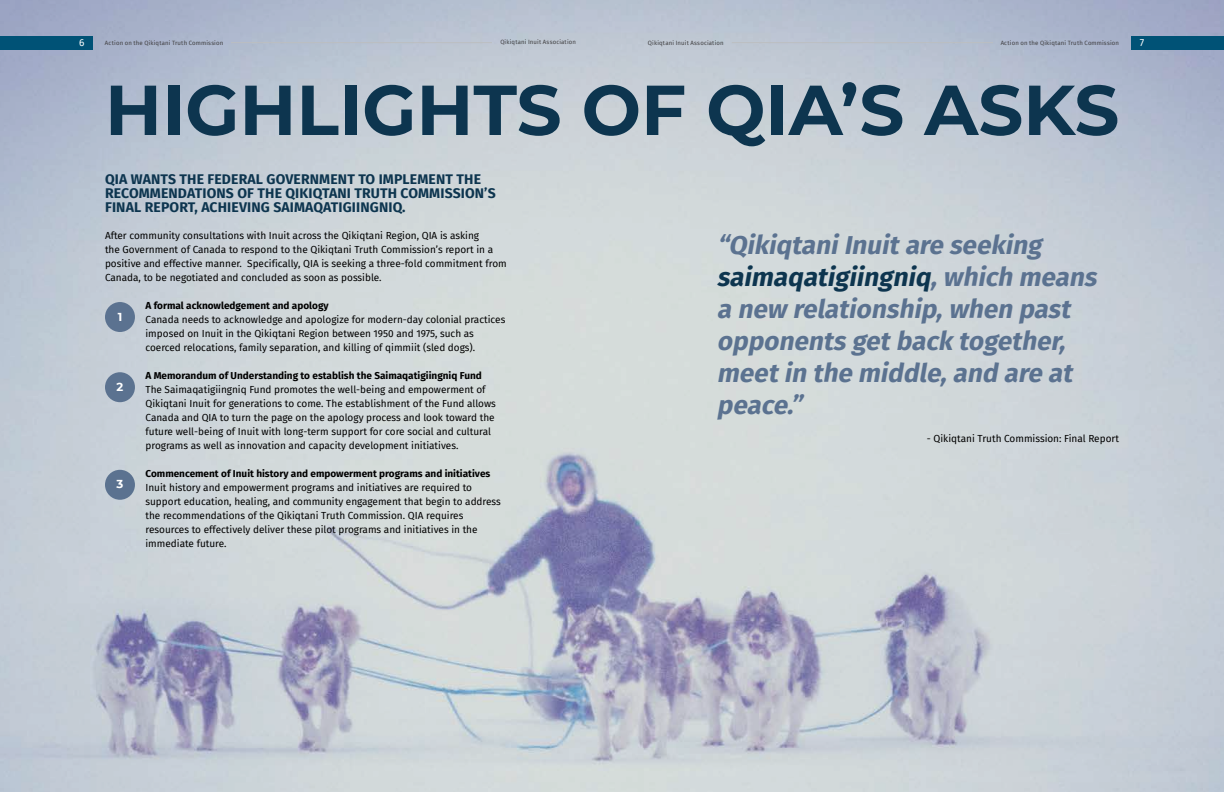
<style>
.page{position:relative;width:1224px;height:792px;background:#fff}
.page>*{position:absolute;margin:0;border:0;box-sizing:border-box;transform-origin:0 0}
.t1{font:700 70.5px "Montserrat";color:#0d354f}
.t2{font:italic 700 26px/32px "Fira Sans";color:#5b7290}
.t3{font:700 14px/14px "Fira Sans";letter-spacing:.01em;color:#0d354f}
.t4{font:700 11.6px "Montserrat";color:#fff}
.t5{font:10px/14px "Fira Sans";color:#000}
.t6{font:700 10px "Fira Sans";color:#000}
.t7{font:10px "Fira Sans";color:#fff}
.t8{font:6px "Fira Sans";letter-spacing:.025em;color:#414042}
.s1{color:#0d354f}
</style>
<div class="page">
<img style="left:0;top:0;width:1224px;height:792px">
<hr style="left:732px;top:42px;width:261px;height:1px;background:#bcbec0">
<div style="left:1131px;top:36px;width:93px;height:13px;background:#005276"></div>
<div style="left:0;top:36px;width:93px;height:13px;background:#005276"></div>
<hr style="left:231px;top:42px;width:261px;height:1px;background:#bcbec0">
<div style="left:105px;top:302px;width:30px;height:30px;background:#5b7290;border-radius:50%"></div>
<div style="left:105px;top:470px;width:30px;height:30px;background:#5b7290;border-radius:50%"></div>
<div style="left:105px;top:372px;width:30px;height:30px;background:#5b7290;border-radius:50%"></div>
<p class="t7" style="left:79px;top:35px;width:7px">6</p>
<p class="t8" style="left:105px;top:38px;width:120px">Action on the Qikiqtani Truth Commission</p>
<p class="t8" style="left:500px;top:37px;width:77px">Qikiqtani Inuit Association</p>
<p class="t8" style="left:648px;top:38px;width:77px">Qikiqtani Inuit Association</p>
<p class="t8" style="left:1001px;top:38px;width:120px">Action on the Qikiqtani Truth Commission</p>
<p class="t7" style="left:1140px;top:35px;width:6px">7</p>
<h1 class="t1" style="left:105px;top:59px;width:1016px">HIGHLIGHTS OF QIA’S ASKS</h1>
<h3 class="t3" style="left:105px;top:171px;width:392px">QIA WANTS THE FEDERAL GOVERNMENT TO IMPLEMENT THE<br>RECOMMENDATIONS OF THE QIKIQTANI TRUTH COMMISSION’S<br>FINAL REPORT, ACHIEVING SAIMAQATIGIINGNIQ.</h3>
<p class="t5" style="left:105px;top:229px;width:403px">After community consultations with Inuit across the Qikiqtani Region, QIA is asking<br>the Government of Canada to respond to the Qikiqtani Truth Commission’s report in a positive and effective manner. Specifically, QIA is seeking a three-fold commitment from Canada, to be negotiated and concluded as soon as possible.</p>
<p class="t6" style="left:146px;top:298px;width:185px">A formal acknowledgement and apology</p>
<p class="t5" style="left:146px;top:313px;width:361px">Canada needs to acknowledge and apologize for modern-day colonial practices imposed on Inuit in the Qikiqtani Region between 1950 and 1975, such as coerced relocations, family separation, and killing of qimmiit (sled dogs).</p>
<p class="t6" style="left:146px;top:368px;width:338px">A Memorandum of Understanding to establish the Saimaqatigiingniq Fund</p>
<p class="t5" style="left:146px;top:383px;width:352px">The Saimaqatigiingniq Fund promotes the well-being and empowerment of Qikiqtani Inuit for generations to come. The establishment of the Fund allows Canada and QIA to turn the page on the apology process and look toward the future well-being of Inuit with long-term support for core social and cultural programs as well as innovation and capacity development initiatives.</p>
<p class="t6" style="left:146px;top:466px;width:346px">Commencement of Inuit history and empowerment programs and initiatives</p>
<p class="t5" style="left:146px;top:481px;width:357px">Inuit history and empowerment programs and initiatives are required to support education, healing, and community engagement that begin to address the recommendations of the Qikiqtani Truth Commission. QIA requires resources to effectively deliver these pilot programs and initiatives in the immediate future.</p>
<p class="t4" style="left:118px;top:308px;width:6px">1</p>
<p class="t4" style="left:117px;top:378px;width:8px">2</p>
<p class="t4" style="left:117px;top:476px;width:8px">3</p>
<h2 class="t2" style="left:717px;top:228px;width:388px">“QikiqtaniInuitare seeking <span class="s1">saimaqatigiingniq</span>,which means a new relationship,when past opponentsgetback together, meetin the middle,and are at peace.”</h2>
<p class="t5" style="left:927px;top:432px;width:194px">- Qikiqtani Truth Commission: Final Report</p>
</div>
